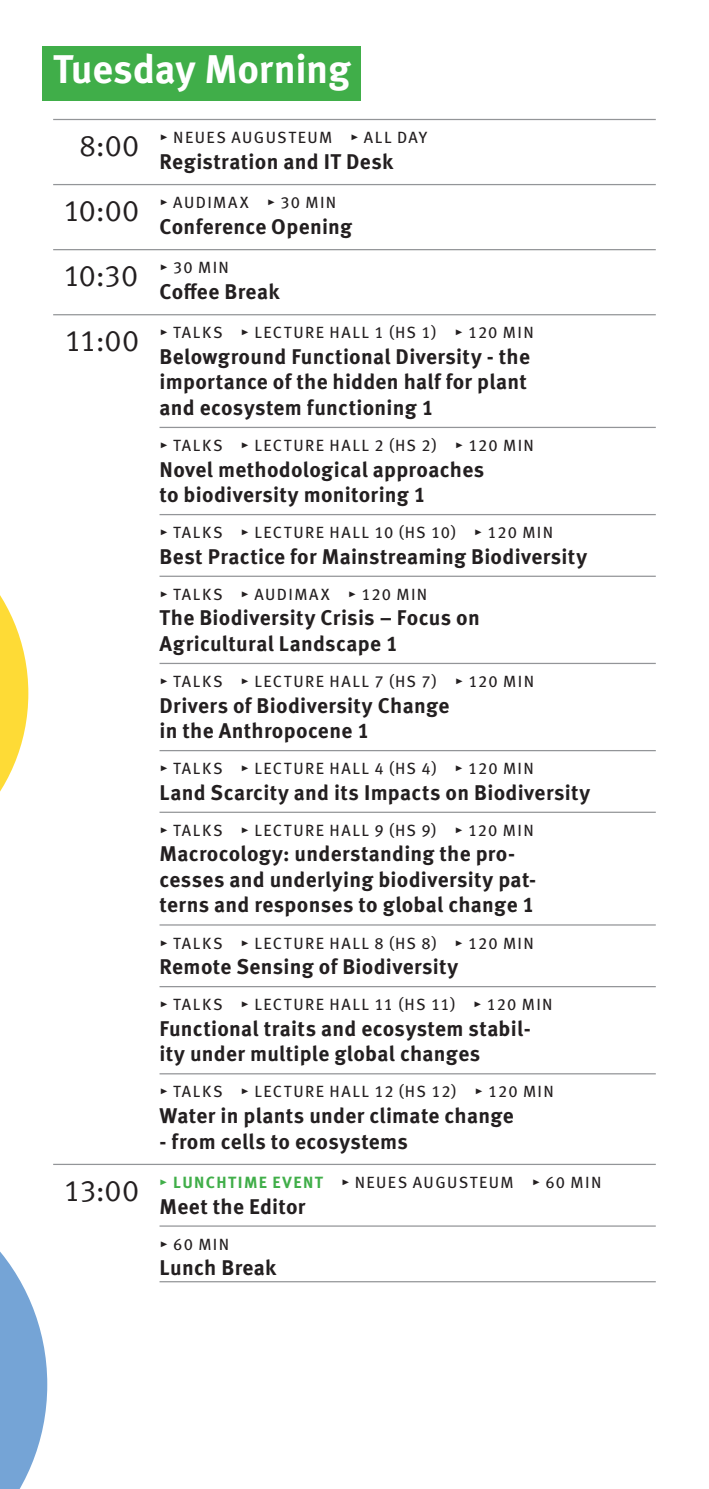
<style>
.page{position:relative;width:709px;height:1489px;background:#fff}
.page>*{position:absolute;margin:0;border:0;box-sizing:border-box;transform-origin:0 0}
.t1{font:700 40px "Meta Pro";letter-spacing:-.01em;color:#fff}
.t2{font:700 21.25px/25.5px "Meta Pro";letter-spacing:.015em;color:#231f20}
.t3{font:16.25px "Meta Pro";letter-spacing:.085em;color:#231f20}
.s1{font-family:"Meta Pro Norm";font-size:30px}
.s2{font-weight:700;color:#40ae49}
</style>
<div class="page">
<svg style="left:0;top:1251px;width:47px;height:237px"></svg>
<hr style="left:53px;top:119px;width:603px;height:1px;background:#939598">
<hr style="left:53px;top:184px;width:603px;height:1px;background:#939598">
<hr style="left:53px;top:249px;width:603px;height:1px;background:#939598">
<hr style="left:53px;top:314px;width:603px;height:1px;background:#939598">
<hr style="left:159px;top:427px;width:497px;height:1px;background:#939598">
<hr style="left:159px;top:514px;width:497px;height:1px;background:#939598">
<hr style="left:159px;top:575px;width:497px;height:2px;background:#939598">
<hr style="left:159px;top:662px;width:497px;height:2px;background:#939598">
<hr style="left:159px;top:750px;width:497px;height:1px;background:#939598">
<hr style="left:159px;top:811px;width:497px;height:1px;background:#939598">
<hr style="left:159px;top:924px;width:497px;height:1px;background:#939598">
<hr style="left:159px;top:985px;width:497px;height:2px;background:#939598">
<hr style="left:159px;top:1073px;width:497px;height:1px;background:#939598">
<hr style="left:53px;top:1163px;width:603px;height:1px;background:#939598">
<hr style="left:159px;top:1225px;width:497px;height:1px;background:#939598">
<hr style="left:159px;top:1280px;width:497px;height:2px;background:#939598">
<div style="left:43px;top:46px;width:318px;height:54px;background:#40ae49"></div>
<svg style="left:0;top:595px;width:28px;height:197px"></svg>
<h1 class="t1" style="left:53px;top:38px;width:299px">Tuesday Morning</h1>
<p class="t3" style="left:79px;top:125px;width:349px"><span class="s1">8:00</span> ▸ NEUES AUGUSTEUM ▸ ALL DAY</p>
<p class="t2" style="left:159px;top:147px;width:235px">Registration and IT Desk</p>
<p class="t3" style="left:63px;top:190px;width:274px"><span class="s1">10:00</span> ▸ AUDIMAX ▸ 30 MIN</p>
<p class="t2" style="left:159px;top:212px;width:194px">Conference Opening</p>
<p class="t3" style="left:63px;top:255px;width:167px"><span class="s1">10:30</span> ▸ 30 MIN</p>
<p class="t2" style="left:159px;top:277px;width:121px">Coffee Break</p>
<p class="t3" style="left:65px;top:320px;width:470px"><span class="s1">11:00</span> ▸ TALKS ▸ LECTURE HALL 1 (HS 1) ▸ 120 MIN</p>
<p class="t2" style="left:159px;top:342px;width:372px">Belowground Functional Diversity - the importance of the hidden half for plant and ecosystem functioning 1</p>
<p class="t3" style="left:159px;top:433px;width:376px">▸ TALKS ▸ LECTURE HALL 2 (HS 2) ▸ 120 MIN</p>
<p class="t2" style="left:159px;top:455px;width:326px">Novel methodological approaches to biodiversity monitoring 1</p>
<p class="t3" style="left:159px;top:520px;width:395px">▸ TALKS ▸ LECTURE HALL 10 (HS 10) ▸ 120 MIN</p>
<p class="t2" style="left:159px;top:542px;width:429px">Best Practice for Mainstreaming Biodiversity</p>
<p class="t3" style="left:159px;top:582px;width:269px">▸ TALKS ▸ AUDIMAX ▸ 120 MIN</p>
<p class="t2" style="left:159px;top:604px;width:322px">The Biodiversity Crisis – Focus on<br>Agricultural Landscape 1</p>
<p class="t3" style="left:159px;top:669px;width:376px">▸ TALKS ▸ LECTURE HALL 7 (HS 7) ▸ 120 MIN</p>
<p class="t2" style="left:159px;top:691px;width:291px">Drivers of Biodiversity Change in the Anthropocene 1</p>
<p class="t3" style="left:159px;top:756px;width:376px">▸ TALKS ▸ LECTURE HALL 4 (HS 4) ▸ 120 MIN</p>
<p class="t2" style="left:159px;top:778px;width:432px">Land Scarcity and its Impacts on Biodiversity</p>
<p class="t3" style="left:159px;top:817px;width:376px">▸ TALKS ▸ LECTURE HALL 9 (HS 9) ▸ 120 MIN</p>
<p class="t2" style="left:159px;top:840px;width:378px">Macrocology: understanding the pro&shy;cesses and underlying biodiversity pat&shy;terns and responses to global change 1</p>
<p class="t3" style="left:159px;top:930px;width:376px">▸ TALKS ▸ LECTURE HALL 8 (HS 8) ▸ 120 MIN</p>
<p class="t2" style="left:159px;top:952px;width:300px">Remote Sensing of Biodiversity</p>
<p class="t3" style="left:159px;top:992px;width:394px">▸ TALKS ▸ LECTURE HALL 11 (HS 11) ▸ 120 MIN</p>
<p class="t2" style="left:159px;top:1014px;width:373px">Functional traits and ecosystem stabil&shy;ity under multiple global changes</p>
<p class="t3" style="left:159px;top:1079px;width:396px">▸ TALKS ▸ LECTURE HALL 12 (HS 12) ▸ 120 MIN</p>
<p class="t2" style="left:159px;top:1101px;width:356px">Water in plants under climate change</p>
<p class="t2" style="left:159px;top:1126px;width:250px">- from cells to ecosystems</p>
<p class="t3" style="left:64px;top:1169px;width:539px"><span class="s1">13:00</span> <span class="s2">▸ LUNCHTIME EVENT</span> ▸ NEUES AUGUSTEUM ▸ 60 MIN</p>
<p class="t2" style="left:159px;top:1191px;width:147px">Meet the Editor</p>
<p class="t3" style="left:159px;top:1231px;width:71px">▸ 60 MIN</p>
<p class="t2" style="left:159px;top:1253px;width:118px">Lunch Break</p>
</div>
